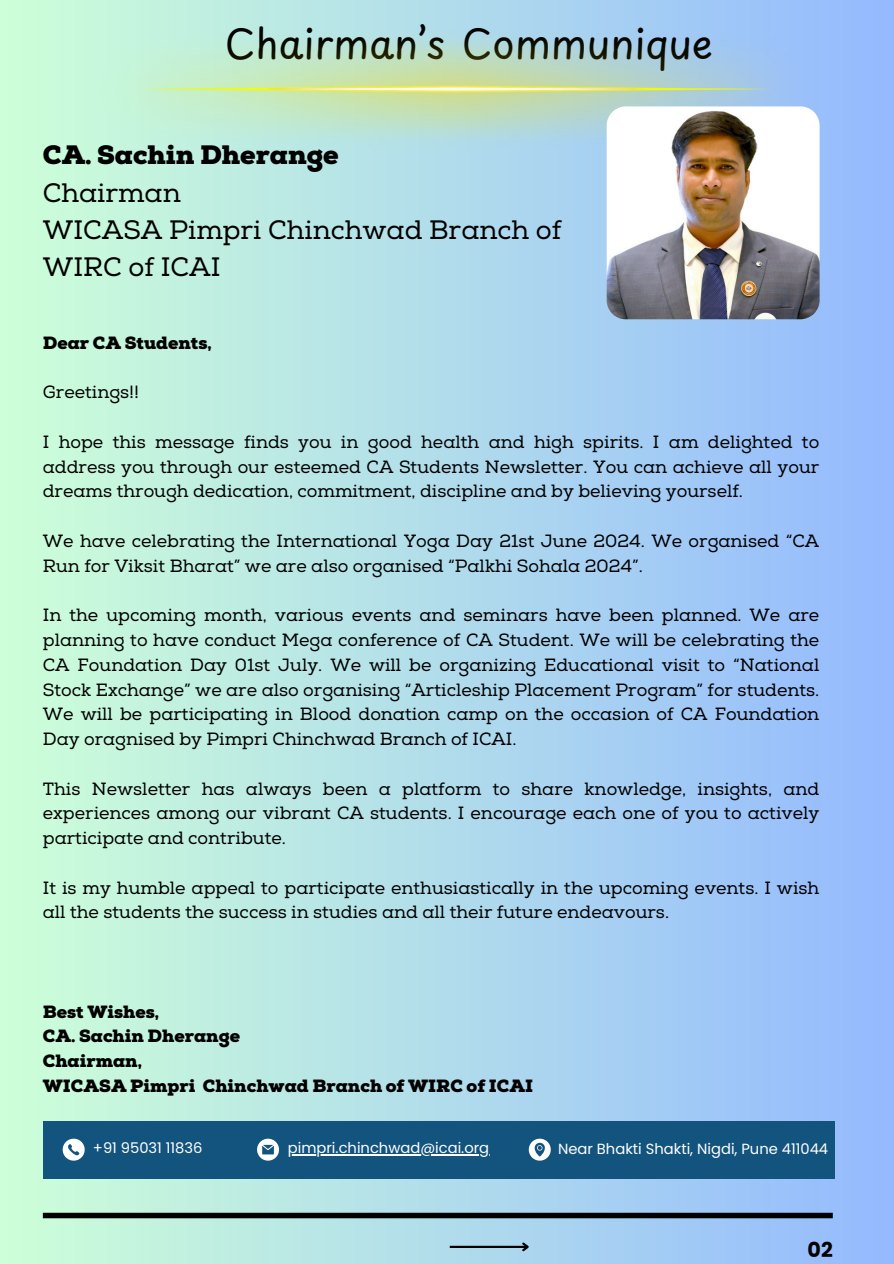
<style>
.page{position:relative;width:894px;height:1264px;background:#fff}
.page>*{position:absolute;margin:0;border:0;box-sizing:border-box;transform-origin:0 0}
.t1{font:39.75px "Playpen Sans";color:#000}
.t2{font:26.55px/37.2px "Nexa Slab";color:#000}
.t3{font:700 20.55px "Poppins";color:#000}
.t4{font:17.7px/24.8px "Nexa Slab";color:#000;text-align:justify}
.t5{font:900 17.7px/24.8px "Nexa Slab";color:#000}
.t6{font:14.7px "Poppins";color:#fff}
.s1{font-weight:900}
</style>
<div class="page">
<div style="left:0;top:0;width:893px;height:1263px;background:linear-gradient(to right,#cdffd8,#94b9fe)"></div>
<img style="left:98px;top:27px;width:714px;height:125px">
<img style="left:606px;top:106px;width:213px;height:213px">
<div style="left:43px;top:1120px;width:791px;height:58px;background:#13547e"></div>
<div style="left:43px;top:1212px;width:789px;height:6px;background:#000"></div>
<hr style="left:449px;top:1245px;width:78px;height:2px;background:#000">
<svg style="left:520px;top:1240px;width:11px;height:13px"></svg>
<svg style="left:63px;top:1138px;width:22px;height:22px"></svg>
<svg style="left:257px;top:1138px;width:22px;height:22px"></svg>
<svg style="left:528px;top:1138px;width:22px;height:22px"></svg>
<hr style="left:288px;top:1154px;width:201px;height:1px;background:#fff">
<h1 class="t1" style="left:225px;top:12px;width:489px">Chairman’s Communique</h1>
<p class="t2" style="left:43px;top:137px;width:520px"><span class="s1">CA. Sachin Dherange<br></span>Chairman<br>WICASA Pimpri Chinchwad Branch of<br>WIRC of ICAI</p>
<h3 class="t5" style="left:43px;top:331px;width:170px">Dear CA Students,</h3>
<h4 class="t4" style="left:43px;top:380px;width:98px">Greetings!!</h4>
<h4 class="t4" style="left:43px;top:430px;width:777px">I hope this message finds you in good health and high spirits. I am delighted to address you through our esteemed CA Students Newsletter. You can achieve all your dreams through dedication, commitment, discipline and by believing yourself.</h4>
<h4 class="t4" style="left:43px;top:529px;width:777px">We have celebrating the International Yoga Day 21st June 2024. We organised “CA<br>Run for Viksit Bharat” we are also organised “Palkhi Sohala 2024”.</h4>
<h4 class="t4" style="left:43px;top:603px;width:777px">In the upcoming month, various events and seminars have been planned. We are planning to have conduct Mega conference of CA Student. We will be celebrating the CA Foundation Day 01st July. We will be organizing Educational visit to “National Stock Exchange” we are also organising “Articleship Placement Program” for students.<br>We will be participating in Blood donation camp on the occasion of CA Foundation Day oragnised by Pimpri Chinchwad Branch of ICAI.</h4>
<h4 class="t4" style="left:43px;top:776px;width:777px">This Newsletter has always been a platform to share knowledge, insights, and experiences among our vibrant CA students. I encourage each one of you to actively participate and contribute.</h4>
<h4 class="t4" style="left:43px;top:875px;width:777px">It is my humble appeal to participate enthusiastically in the upcoming events. I wish all the students the success in studies and all their future endeavours.</h4>
<h3 class="t5" style="left:43px;top:999px;width:491px">Best Wishes,<br>CA. Sachin Dherange<br>Chairman,<br>WICASA Pimpri Chinchwad Branch of WIRC of ICAI</h3>
<p class="t6" style="left:93px;top:1137px;width:111px">+91 95031 11836</p>
<p class="t6" style="left:288px;top:1137px;width:203px">pimpri.chinchwad@icai.org</p>
<p class="t6" style="left:558px;top:1138px;width:271px">Near Bhakti Shakti, Nigdi, Pune 411044</p>
<p class="t3" style="left:807px;top:1234px;width:27px">02</p>
</div>
